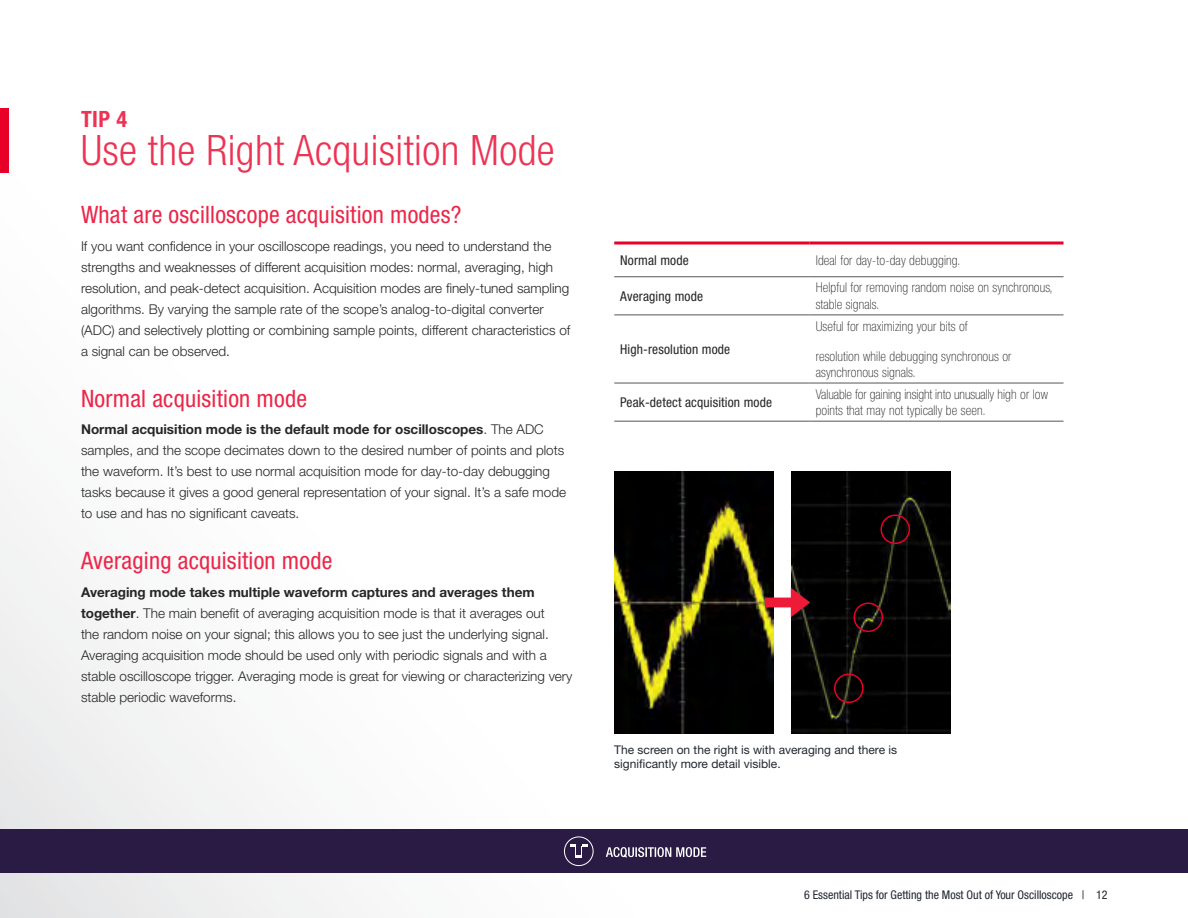
<style>
.page{position:relative;width:1188px;height:918px;background:#fff}
.page>*{position:absolute;margin:0;border:0;box-sizing:border-box;transform-origin:0 0}
.t1{font:300 condensed 42px "Helvetica Neue LT Std";letter-spacing:.01em;color:#ed3354}
.t2{font:condensed 24px "Helvetica Neue LT Std";letter-spacing:.01em;color:#ec2649}
.t3{font:700 condensed 22.5px "Helvetica Neue LT Std";color:#ed3354}
.t4{font:300 13.5px/21px "Helvetica Neue LT Std";color:#262626}
.t5{font:100 condensed 13.5px/16.5px "Helvetica Neue LT Std";letter-spacing:.01em;color:#262626}
.t6{font:condensed 13.5px "Helvetica Neue LT Std";letter-spacing:.01em;color:#262626}
.t7{font:500 condensed 13.5px "Helvetica Neue LT Std";color:#fff}
.t8{font:12px/14.4px "Helvetica Neue LT Std";color:#222730}
.t9{font:condensed 12px "Helvetica Neue LT Std";color:#222730}
.s1{font-weight:700}
</style>
<div class="page">
<div style="left:0;top:108px;width:9px;height:65px;background:#e90029"></div>
<hr style="left:614px;top:276px;width:196px;height:1px;background:#555">
<hr style="left:810px;top:276px;width:254px;height:1px;background:#555">
<hr style="left:614px;top:315px;width:196px;height:1px;background:#555">
<hr style="left:810px;top:315px;width:254px;height:1px;background:#555">
<hr style="left:614px;top:383px;width:196px;height:1px;background:#555">
<hr style="left:810px;top:383px;width:254px;height:1px;background:#555">
<hr style="left:614px;top:421px;width:196px;height:1px;background:#555">
<hr style="left:810px;top:421px;width:254px;height:1px;background:#555">
<hr style="left:614px;top:242px;width:196px;height:2px;background:#e90029">
<hr style="left:810px;top:242px;width:254px;height:2px;background:#e90029">
<img style="left:614px;top:471px;width:160px;height:262px">
<img style="left:791px;top:472px;width:160px;height:261px">
<svg style="left:765px;top:588px;width:45px;height:29px"></svg>
<div style="left:834px;top:674px;width:30px;height:29px;border:2px solid #e8002a;border-radius:50%"></div>
<div style="left:853px;top:602px;width:30px;height:30px;border:2px solid #e8002a;border-radius:50%"></div>
<div style="left:880px;top:515px;width:30px;height:29px;border:2px solid #e8002a;border-radius:50%"></div>
<div style="left:0;top:830px;width:1188px;height:43px;background:#291b44"></div>
<div style="left:564px;top:836px;width:30px;height:30px;border:1px solid #fff;border-radius:50%"></div>
<svg style="left:570px;top:845px;width:18px;height:13px"></svg>
<h3 class="t3" style="left:81px;top:106px;width:48px">TIP 4</h3>
<h1 class="t1" style="left:81px;top:126px;width:475px">Use the Right Acquisition Mode</h1>
<h2 class="t2" style="left:81px;top:200px;width:382px">What are oscilloscope acquisition modes?</h2>
<p class="t4" style="left:81px;top:235px;width:491px">If you want confidence in your oscilloscope readings, you need to understand the strengths and weaknesses of different acquisition modes: normal, averaging, high resolution, and peak-detect acquisition. Acquisition modes are finely-tuned sampling algorithms. By varying the sample rate of the scope’s analog-to-digital converter (ADC) and selectively plotting or combining sample points, different characteristics of a signal can be observed.</p>
<h2 class="t2" style="left:81px;top:384px;width:228px">Normal acquisition mode</h2>
<p class="t4" style="left:81px;top:419px;width:487px"><span class="s1">Normal acquisition mode is the default mode for oscilloscopes</span>. The ADC samples, and the scope decimates down to the desired number of points and plots the waveform. It’s best to use normal acquisition mode for day-to-day debugging tasks because it gives a good general representation of your signal. It’s a safe mode to use and has no significant caveats.</p>
<h2 class="t2" style="left:81px;top:547px;width:253px">Averaging acquisition mode</h2>
<p class="t4" style="left:81px;top:582px;width:493px"><span class="s1">Averaging mode takes multiple waveform captures and averages them together</span>. The main benefit of averaging acquisition mode is that it averages out<br>the random noise on your signal; this allows you to see just the underlying signal.<br>Averaging acquisition mode should be used only with periodic signals and with a stable oscilloscope trigger. Averaging mode is great for viewing or characterizing very stable periodic waveforms.</p>
<p class="t6" style="left:620px;top:252px;width:70px">Normal mode</p>
<p class="t5" style="left:816px;top:252px;width:146px">Ideal for day-to-day debugging.</p>
<p class="t6" style="left:620px;top:288px;width:84px">Averaging mode</p>
<p class="t5" style="left:816px;top:279px;width:239px">Helpful for removing random noise on synchronous, stable signals.</p>
<p class="t6" style="left:620px;top:341px;width:112px">High-resolution mode</p>
<p class="t5" style="left:816px;top:317px;width:153px">Useful for maximizing your bits of</p>
<p class="t5" style="left:816px;top:347px;width:197px">resolution while debugging synchronous or asynchronous signals.</p>
<p class="t6" style="left:620px;top:394px;width:153px">Peak-detect acquisition mode</p>
<p class="t5" style="left:816px;top:386px;width:234px">Valuable for gaining insight into unusually high or low points that may not typically be seen.</p>
<p class="t8" style="left:614px;top:742px;width:284px">The screen on the right is with averaging and there is significantly more detail visible.</p>
<p class="t7" style="left:606px;top:844px;width:102px">ACQUISITION MODE</p>
<p class="t9" style="left:804px;top:888px;width:305px">6 Essential Tips for Getting the Most Out of Your Oscilloscope | 12</p>
</div>
